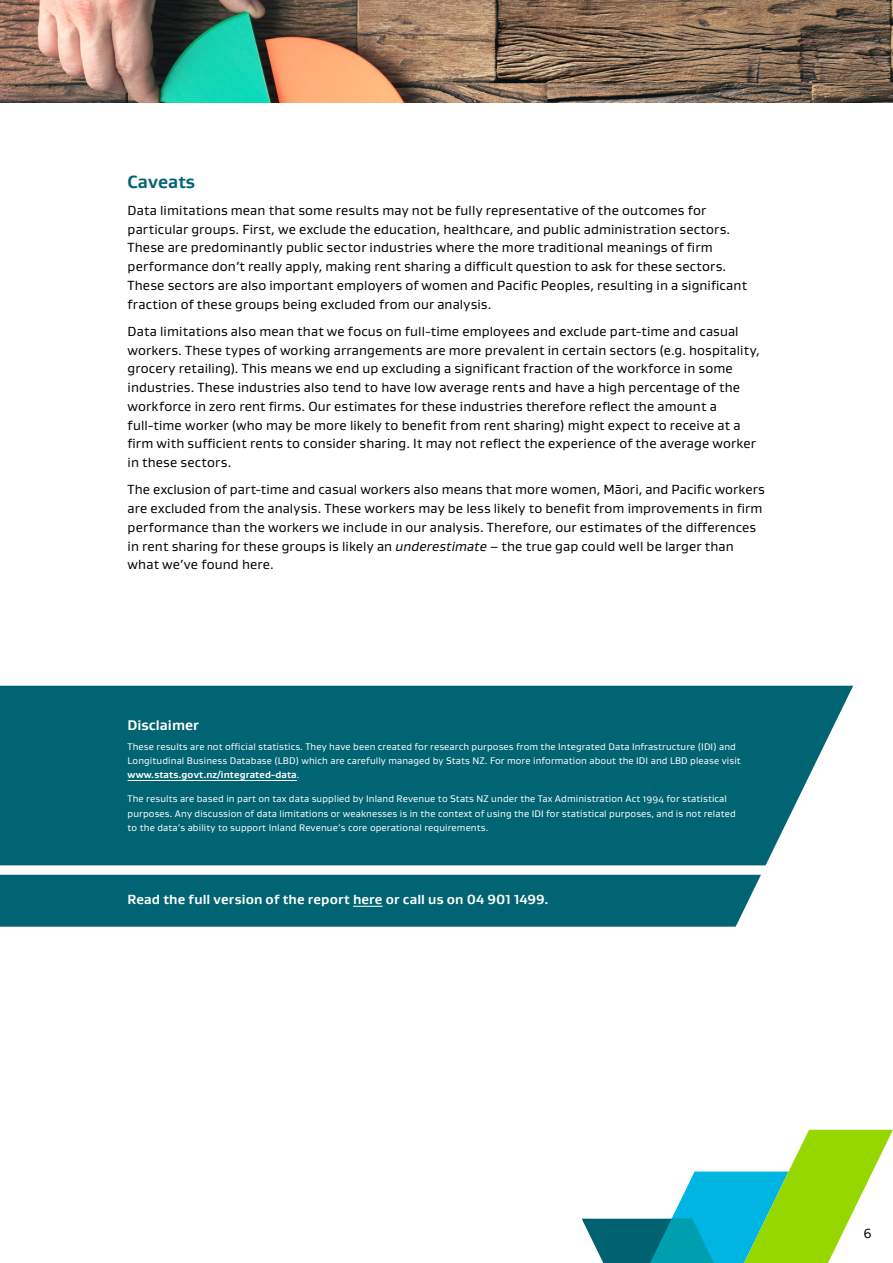
<style>
.page{position:relative;width:893px;height:1263px;background:#fff}
.page>*{position:absolute;margin:0;border:0;box-sizing:border-box;transform-origin:0 0}
.t1{font:700 18px "Gustan";color:#006472}
.t2{font:700 14.25px "Gustan";color:#fff}
.t3{font:13.5px/18.8px "Gustan";letter-spacing:.01em;color:#000}
.t4{font:700 13.5px "Gustan";letter-spacing:.01em;color:#fff}
.t5{font:9.75px/14.2px "Gustan";letter-spacing:.01em;color:#fff}
.s1{font-style:italic}
.s2{font-weight:700}
</style>
<div class="page">
<img style="left:0;top:0;width:893px;height:103px">
<svg style="left:581px;top:1130px;width:312px;height:133px"></svg>
<div style="left:0;top:875px;width:761px;height:52px;background:#006472"></div>
<div style="left:0;top:686px;width:853px;height:179px;background:#006472"></div>
<hr style="left:353px;top:906px;width:30px;height:1px;background:#fff">
<hr style="left:128px;top:780px;width:169px;height:1px;background:#fff">
<h1 class="t1" style="left:128px;top:170px;width:69px">Caveats</h1>
<p class="t3" style="left:128px;top:200px;width:621px">Data limitations mean that some results may not be fully representative of the outcomes for particular groups. First, we exclude the education, healthcare, and public administration sectors.<br>These are predominantly public sector industries where the more traditional meanings of firm performance don’t really apply, making rent sharing a difficult question to ask for these sectors.<br>These sectors are also important employers of women and Pacific Peoples, resulting in a significant fraction of these groups being excluded from our analysis.</p>
<p class="t3" style="left:128px;top:321px;width:634px">Data limitations also mean that we focus on full-time employees and exclude part-time and casual workers. These types of working arrangements are more prevalent in certain sectors (e.g. hospitality, grocery retailing). This means we end up excluding a significant fraction of the workforce in some industries. These industries also tend to have low average rents and have a high percentage of the workforce in zero rent firms. Our estimates for these industries therefore reflect the amount a full-time worker (who may be more likely to benefit from rent sharing) might expect to receive at a firm with sufficient rents to consider sharing. It may not reflect the experience of the average worker in these sectors.</p>
<p class="t3" style="left:128px;top:480px;width:639px">The exclusion of part-time and casual workers also means that more women, Māori, and Pacific workers are excluded from the analysis. These workers may be less likely to benefit from improvements in firm performance than the workers we include in our analysis. Therefore, our estimates of the differences in rent sharing for these groups is likely an <span class="s1">underestimate</span> – the true gap could well be larger than what we’ve found here.</p>
<p class="t2" style="left:128px;top:716px;width:73px">Disclaimer</p>
<p class="t5" style="left:128px;top:739px;width:615px">These results are not official statistics. They have been created for research purposes from the Integrated Data Infrastructure (IDI) and<br>Longitudinal Business Database (LBD) which are carefully managed by Stats NZ. For more information about the IDI and LBD please visit <span class="s2">www.stats.govt.nz/integrated-data</span>.</p>
<p class="t5" style="left:128px;top:791px;width:610px">The results are based in part on tax data supplied by Inland Revenue to Stats NZ under the Tax Administration Act 1994 for statistical purposes. Any discussion of data limitations or weaknesses is in the context of using the IDI for statistical purposes, and is not related to the data’s ability to support Inland Revenue’s core operational requirements.</p>
<p class="t4" style="left:128px;top:890px;width:423px">Read the full version of the report here or call us on 04 901 1499.</p>
<p class="t3" style="left:864px;top:1223px;width:10px">6</p>
</div>
